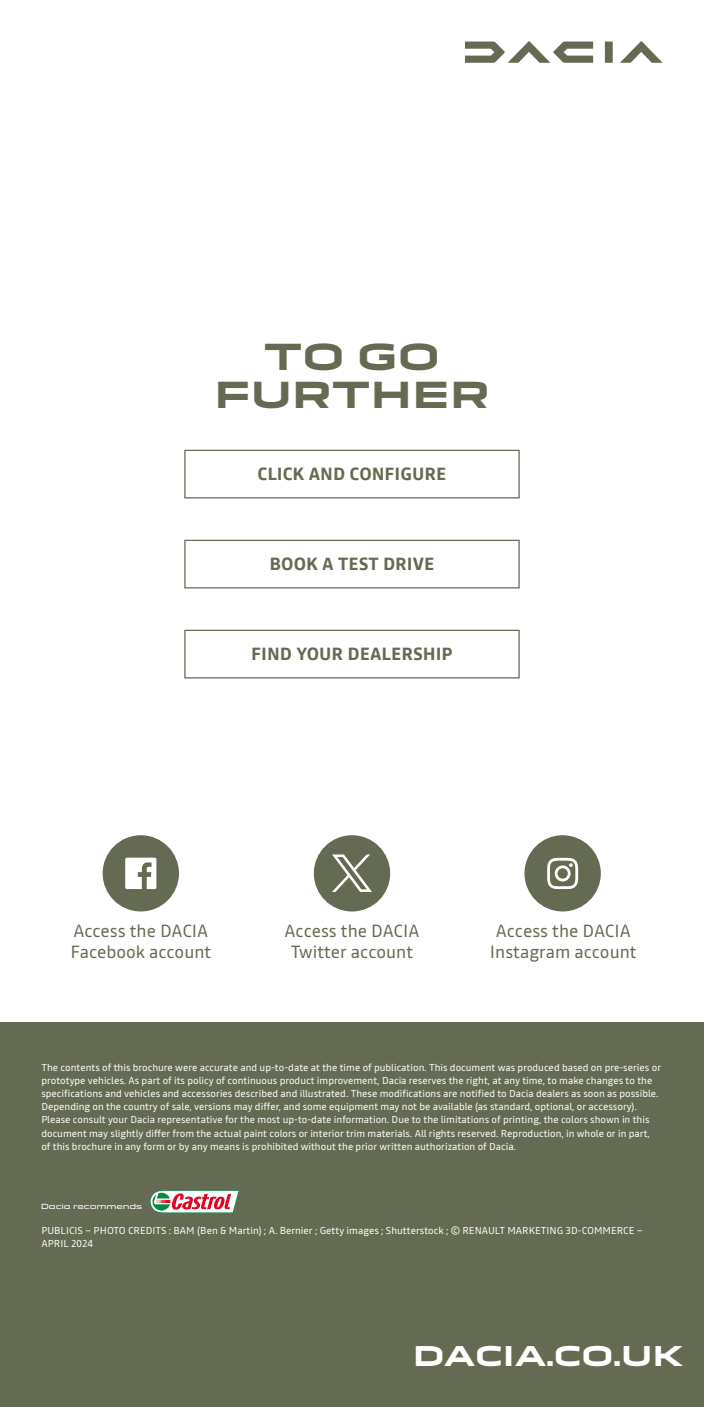
<style>
.page{position:relative;width:704px;height:1407px;background:#fff}
.page>*{position:absolute;margin:0;border:0;box-sizing:border-box;transform-origin:0 0}
.t1{font:700 35px/38.1px "Dacia Block Extended";color:#646b52;text-align:center}
.t2{font:700 26.56px "Dacia Block Extended";letter-spacing:-.005em;color:#fff}
.t3{font:17.5px/20.6px "Read";color:#646b52;text-align:center}
.t4{font:700 17.5px "Read";color:#646b52}
.t5{font:10px/13.1px "Read";color:#fff}
.t6{font:6.88px "Dacia Block Extended";letter-spacing:-.02em;color:#fff}
</style>
<div class="page">
<div style="left:103px;top:836px;width:75px;height:75px;background:#646b52;border-radius:50%"></div>
<div style="left:103px;top:835px;width:76px;height:76px;border:1px solid #646b52;border-radius:50%"></div>
<div style="left:0;top:1022px;width:703px;height:385px;background:#646b52"></div>
<svg style="left:465px;top:41px;width:197px;height:22px"></svg>
<svg style="left:150px;top:1190px;width:89px;height:23px"></svg>
<div style="left:525px;top:836px;width:74px;height:75px;background:#646b52;border-radius:50%"></div>
<div style="left:524px;top:835px;width:76px;height:76px;border:1px solid #646b52;border-radius:50%"></div>
<svg style="left:547px;top:858px;width:30px;height:31px"></svg>
<svg style="left:125px;top:858px;width:31px;height:31px"></svg>
<div style="left:314px;top:836px;width:75px;height:75px;background:#646b52;border-radius:50%"></div>
<div style="left:313px;top:835px;width:77px;height:76px;border:1px solid #646b52;border-radius:50%"></div>
<svg style="left:332px;top:854px;width:40px;height:38px"></svg>
<div style="left:184px;top:540px;width:335px;height:48px;border:1px solid #646b52"></div>
<div style="left:184px;top:630px;width:335px;height:48px;border:1px solid #646b52"></div>
<div style="left:184px;top:450px;width:335px;height:48px;border:1px solid #646b52"></div>
<h1 class="t1" style="left:214px;top:339px;width:277px">TO GO<br>FURTHER</h1>
<h3 class="t4" style="left:257px;top:462px;width:190px">CLICK AND CONFIGURE</h3>
<h3 class="t4" style="left:269px;top:552px;width:166px">BOOK A TEST DRIVE</h3>
<h3 class="t4" style="left:251px;top:642px;width:203px">FIND YOUR DEALERSHIP</h3>
<h3 class="t3" style="left:70px;top:920px;width:142px;text-align:left">Access the DACIA<br>Facebook account</h3>
<h3 class="t3" style="left:284px;top:920px;width:136px">Access the DACIA<br>Twitter account</h3>
<h3 class="t3" style="left:489px;top:920px;width:148px">Access the DACIA<br>Instagram account</h3>
<p class="t5" style="left:41px;top:1061px;width:621px">The contents of this brochure were accurate and up-to-date at the time of publication. This document was produced based on pre-series or prototype vehicles. As part of its policy of continuous product improvement, Dacia reserves the right, at any time, to make changes to the specifications and vehicles and accessories described and illustrated. These modifications are notified to Dacia dealers as soon as possible.<br>Depending on the country of sale, versions may differ, and some equipment may not be available (as standard, optional, or accessory).<br>Please consult your Dacia representative for the most up-to-date information. Due to the limitations of printing, the colors shown in this document may slightly differ from the actual paint colors or interior trim materials. All rights reserved. Reproduction, in whole or in part, of this brochure in any form or by any means is prohibited without the prior written authorization of Dacia.</p>
<p class="t6" style="left:41px;top:1200px;width:103px">Dacia recommends</p>
<p class="t6" style="left:117px;top:1201px;width:8px">a</p>
<p class="t6" style="left:137px;top:1201px;width:8px">e</p>
<p class="t5" style="left:41px;top:1224px;width:602px">PUBLICIS – PHOTO CREDITS : BAM (Ben &amp; Martin) ; A. Bernier ; Getty images ; Shutterstock ; © RENAULT MARKETING 3D-COMMERCE –<br>APRIL 2024</p>
<h2 class="t2" style="left:412px;top:1341px;width:272px">DACIA.CO.UK</h2>
</div>
